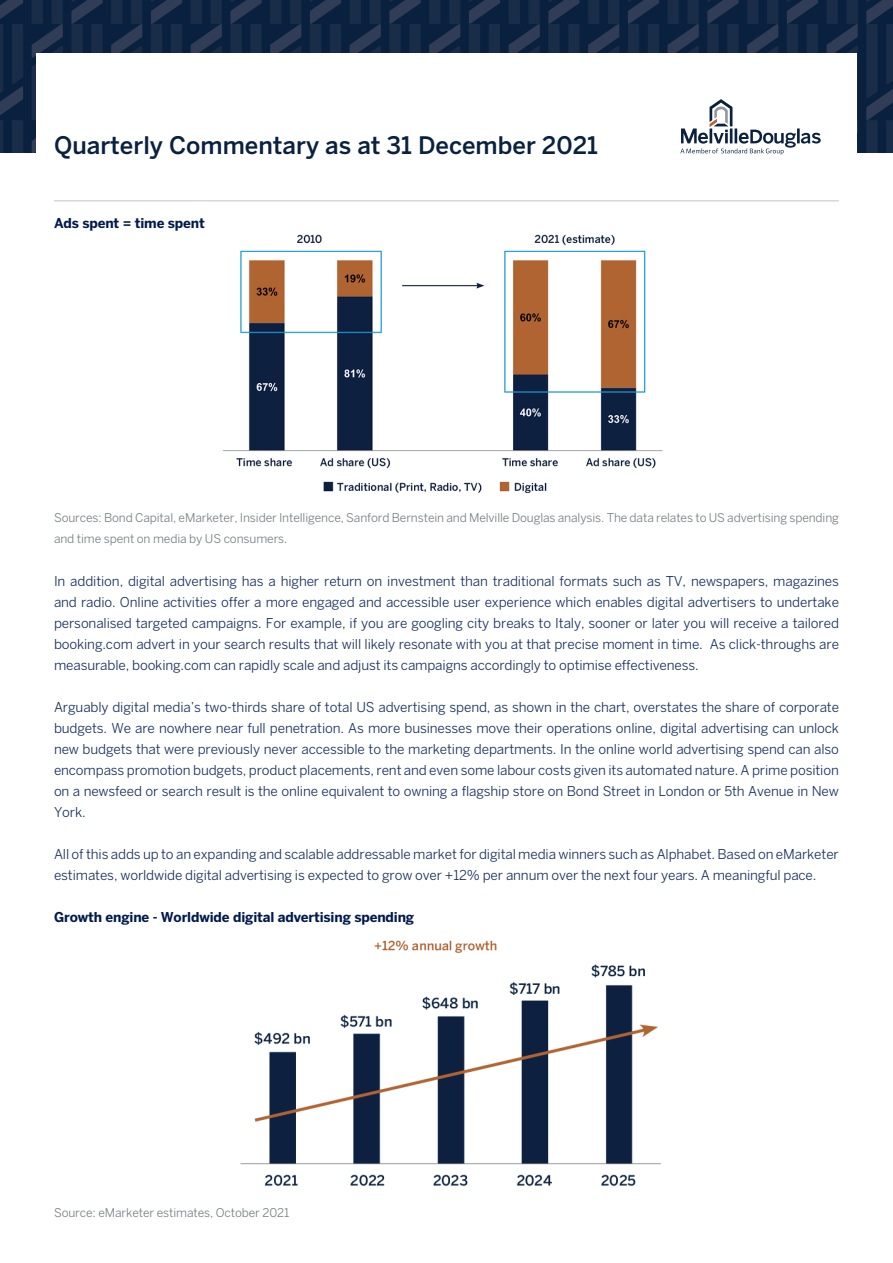
<style>
.page{position:relative;width:893px;height:1263px;background:#fff}
.page>*{position:absolute;margin:0;border:0;box-sizing:border-box;transform-origin:0 0}
.t1{font:500 24px "Benton Sans";color:#09213f}
.Body_COpy{font:13.5px/21px "Benton Sans";letter-spacing:-.01em;color:#19305e;text-align:justify}
.Body_COpy-2{font:700 13.5px "Benton Sans";letter-spacing:-.01em;color:#001a4d}
.Body_COpy-3{font:12px/21px "Benton Sans";letter-spacing:-.01em;color:#787e82}
</style>
<div class="page">
<div style="left:0;top:0;width:893px;height:152px;background:#09213f"></div>
<svg style="left:0;top:0;width:23px;height:152px"></svg>
<svg style="left:71px;top:0;width:32px;height:53px"></svg>
<svg style="left:32px;top:0;width:31px;height:152px"></svg>
<svg style="left:151px;top:0;width:31px;height:53px"></svg>
<svg style="left:111px;top:0;width:31px;height:53px"></svg>
<svg style="left:230px;top:0;width:32px;height:53px"></svg>
<svg style="left:191px;top:0;width:31px;height:53px"></svg>
<svg style="left:310px;top:0;width:31px;height:53px"></svg>
<svg style="left:270px;top:0;width:31px;height:53px"></svg>
<svg style="left:389px;top:0;width:32px;height:53px"></svg>
<svg style="left:350px;top:0;width:31px;height:53px"></svg>
<svg style="left:469px;top:0;width:31px;height:53px"></svg>
<svg style="left:429px;top:0;width:31px;height:53px"></svg>
<svg style="left:548px;top:0;width:32px;height:53px"></svg>
<svg style="left:509px;top:0;width:31px;height:53px"></svg>
<svg style="left:628px;top:0;width:31px;height:53px"></svg>
<svg style="left:588px;top:0;width:31px;height:53px"></svg>
<svg style="left:866px;top:0;width:27px;height:152px"></svg>
<svg style="left:827px;top:0;width:31px;height:152px"></svg>
<div style="left:36px;top:53px;width:821px;height:164px;background:#fff"></div>
<svg style="left:668px;top:0;width:153px;height:155px"></svg>
<hr style="left:54px;top:200px;width:785px;height:1px;background:#c3c5c9">
<img style="left:223px;top:234px;width:440px;height:260px">
<img style="left:240px;top:940px;width:421px;height:247px">
<h1 class="t1" style="left:54px;top:131px;width:545px">Quarterly Commentary as at 31 December 2021</h1>
<p class="Body_COpy-2" style="left:54px;top:215px;width:152px">Ads spent = time spent</p>
<p class="Body_COpy-3" style="left:54px;top:507px;width:786px">Sources: Bond Capital, eMarketer, Insider Intelligence, Sanford Bernstein and Melville Douglas analysis. The data relates to US advertising spending and time spent on media by US consumers.</p>
<p class="Body_COpy" style="left:54px;top:570px;width:787px">In addition, digital advertising has a higher return on investment than traditional formats such as TV, newspapers, magazines and radio. Online activities offer a more engaged and accessible user experience which enables digital advertisers to undertake personalised targeted campaigns. For example, if you are googling city breaks to Italy, sooner or later you will receive a tailored booking.com advert in your search results that will likely resonate with you at that precise moment in time. As click-throughs are measurable, booking.com can rapidly scale and adjust its campaigns accordingly to optimise effectiveness.</p>
<p class="Body_COpy" style="left:54px;top:696px;width:787px">Arguably digital media’s two-thirds share of total US advertising spend, as shown in the chart, overstates the share of corporate budgets. We are nowhere near full penetration. As more businesses move their operations online, digital advertising can unlock new budgets that were previously never accessible to the marketing departments. In the online world advertising spend can also encompass promotion budgets, product placements, rent and even some labour costs given its automated nature. A prime position on a newsfeed or search result is the online equivalent to owning a flagship store on Bond Street in London or 5th Avenue in New York.</p>
<p class="Body_COpy" style="left:54px;top:843px;width:786px">All of this adds up to an expanding and scalable addressable market for digital media winners such as Alphabet. Based on eMarketer estimates, worldwide digital advertising is expected to grow over +12% per annum over the next four years. A meaningful pace.</p>
<p class="Body_COpy-2" style="left:54px;top:909px;width:362px">Growth engine - Worldwide digital advertising spending</p>
<p class="Body_COpy-3" style="left:54px;top:1202px;width:237px">Source: eMarketer estimates, October 2021</p>
</div>
